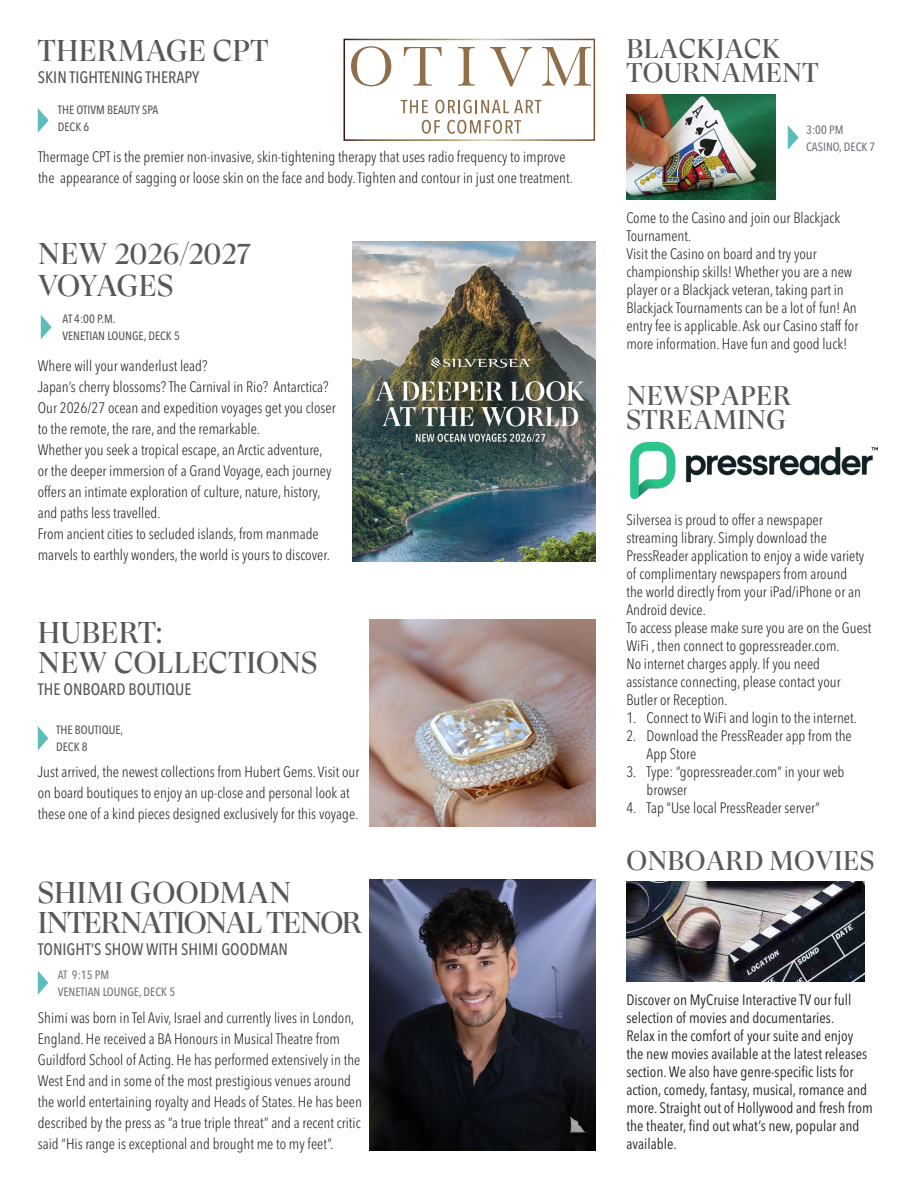
<style>
.page{position:relative;width:918px;height:1188px;background:#fff}
.page>*{position:absolute;margin:0;border:0;box-sizing:border-box;transform-origin:0 0}
.t1{font:30px/31.5px "GT Super Display";color:#57585a}
.t2{font:30px "GT Super Display";letter-spacing:-.04em;color:#57585a}
.t3{font:27px/24px "GT Super Display";letter-spacing:.01em;color:#57585a}
.t4{font:500 condensed 16.5px "Avenir Next LT Pro";color:#57585a}
.t5{font:300 condensed 15px/18px "Avenir Next LT Pro";color:#231f20}
.t6{font:condensed 15px/18px "Avenir Next LT Pro";color:#231f20}
.t7{font:500 condensed 12px/16.5px "Avenir Next LT Pro";color:#57585a}
.t8{font:500 condensed 12px/16.5px "Avenir Next LT Pro";color:#72767c}
</style>
<div class="page">
<img style="left:626px;top:881px;width:239px;height:100px">
<svg style="left:404px;top:47px;width:38px;height:39px"></svg>
<svg style="left:351px;top:46px;width:40px;height:40px"></svg>
<svg style="left:458px;top:47px;width:17px;height:39px"></svg>
<svg style="left:542px;top:47px;width:49px;height:39px"></svg>
<svg style="left:490px;top:47px;width:42px;height:40px"></svg>
<svg style="left:401px;top:100px;width:27px;height:13px"></svg>
<svg style="left:435px;top:100px;width:106px;height:14px"></svg>
<svg style="left:422px;top:120px;width:18px;height:14px"></svg>
<svg style="left:447px;top:120px;width:74px;height:14px"></svg>
<div style="left:344px;top:39px;width:251px;height:102px;border:2px solid #fff"></div>
<svg style="left:38px;top:108px;width:11px;height:25px"></svg>
<svg style="left:41px;top:315px;width:11px;height:24px"></svg>
<img style="left:352px;top:242px;width:243px;height:319px">
<svg style="left:788px;top:125px;width:11px;height:25px"></svg>
<img style="left:627px;top:94px;width:148px;height:106px">
<svg style="left:38px;top:726px;width:10px;height:24px"></svg>
<img style="left:370px;top:620px;width:225px;height:206px">
<img style="left:631px;top:443px;width:247px;height:55px">
<svg style="left:38px;top:971px;width:10px;height:24px"></svg>
<img style="left:370px;top:880px;width:225px;height:270px">
<p class="t1" style="left:38px;top:35px;width:232px">THERMAGE CPT</p>
<p class="t4" style="left:38px;top:67px;width:163px">SKIN TIGHTENING THERAPY</p>
<p class="t7" style="left:58px;top:102px;width:102px">THE OTIVM BEAUTY SPA<br>DECK 6</p>
<p class="t5" style="left:38px;top:146px;width:536px;line-height:21px">Thermage CPT is the premier non-invasive, skin-tightening therapy that uses radio frequency to improve the appearance of sagging or loose skin on the face and body. Tighten and contour in just one treatment.</p>
<p class="t1" style="left:38px;top:239px;width:215px">NEW 2026/2027<br>VOYAGES</p>
<p class="t7" style="left:62px;top:311px;width:119px">AT 4:00 P.M.<br>VENETIAN LOUNGE, DECK 5</p>
<p class="t5" style="left:38px;top:357px;width:171px">Where will your wanderlust lead?</p>
<p class="t5" style="left:38px;top:378px;width:292px">Japan’s cherry blossoms? The Carnival in Rio? Antarctica?</p>
<p class="t5" style="left:38px;top:397px;width:299px;line-height:21px">Our 2026/27 ocean and expedition voyages get you closer to the remote, the rare, and the remarkable.</p>
<p class="t5" style="left:38px;top:439px;width:295px;line-height:21px">Whether you seek a tropical escape, an Arctic adventure, or the deeper immersion of a Grand Voyage, each journey offers an intimate exploration of culture, nature, history, and paths less travelled.</p>
<p class="t5" style="left:38px;top:523px;width:294px;line-height:21px">From ancient cities to secluded islands, from manmade marvels to earthly wonders, the world is yours to discover.</p>
<p class="t1" style="left:38px;top:618px;width:281px;line-height:30px">HUBERT:<br>NEW COLLECTIONS</p>
<p class="t4" style="left:38px;top:679px;width:155px">THE ONBOARD BOUTIQUE</p>
<p class="t7" style="left:56px;top:722px;width:69px">THE BOUTIQUE,<br>DECK 8</p>
<p class="t5" style="left:38px;top:761px;width:323px;line-height:21px">Just arrived, the newest collections from Hubert Gems. Visit our on board boutiques to enjoy an up-close and personal look at these one of a kind pieces designed exclusively for this voyage.</p>
<p class="t1" style="left:38px;top:878px;width:255px">SHIMI GOODMAN</p>
<p class="t2" style="left:38px;top:907px;width:326px">INTERNATIONAL TENOR</p>
<p class="t4" style="left:38px;top:940px;width:252px">TONIGHT’S SHOW WITH SHIMI GOODMAN</p>
<p class="t8" style="left:58px;top:967px;width:119px">AT 9:15 PM<br>VENETIAN LOUNGE, DECK 5</p>
<p class="t5" style="left:38px;top:1007px;width:326px;line-height:21px">Shimi was born in Tel Aviv, Israel and currently lives in London, England. He received a BA Honours in Musical Theatre from Guildford School of Acting. He has performed extensively in the West End and in some of the most prestigious venues around the world entertaining royalty and Heads of States. He has been described by the press as “a true triple threat” and a recent critic said “His range is exceptional and brought me to my feet”.</p>
<p class="t3" style="left:627px;top:38px;width:156px">BLACKJACK</p>
<p class="t3" style="left:627px;top:62px;width:194px">TOURNAMENT</p>
<p class="t8" style="left:806px;top:122px;width:71px">3:00 PM<br>CASINO, DECK 7</p>
<p class="t5" style="left:626px;top:209px;width:215px">Come to the Casino and join our Blackjack<br>Tournament.</p>
<p class="t5" style="left:626px;top:245px;width:233px">Visit the Casino on board and try your championship skills! Whether you are a new player or a Blackjack veteran, taking part in Blackjack Tournaments can be a lot of fun! An entry fee is applicable. Ask our Casino staff for more information. Have fun and good luck!</p>
<p class="t3" style="left:627px;top:385px;width:166px">NEWSPAPER<br>STREAMING</p>
<p class="t5" style="left:626px;top:511px;width:240px">Silversea is proud to offer a newspaper streaming library. Simply download the PressReader application to enjoy a wide variety of complimentary newspapers from around the world directly from your iPad/iPhone or an Android device.</p>
<p class="t5" style="left:626px;top:619px;width:247px">To access please make sure you are on the Guest<br>WiFi , then connect to gopressreader.com.</p>
<p class="t5" style="left:626px;top:655px;width:216px">No internet charges apply. If you need assistance connecting, please contact your<br>Butler or Reception.</p>
<p class="t5" style="left:626px;top:709px;width:232px">1. Connect to WiFi and login to the internet.</p>
<p class="t5" style="left:647px;top:727px;width:207px;text-indent:-20px">2. Download the PressReader app from the<br>App Store</p>
<p class="t5" style="left:647px;top:763px;width:199px;text-indent:-20px">3. Type: “gopressreader.com” in your web browser</p>
<p class="t5" style="left:626px;top:799px;width:195px">4. Tap “Use local PressReader server”</p>
<p class="t3" style="left:627px;top:850px;width:249px">ONBOARD MOVIES</p>
<p class="t6" style="left:626px;top:990px;width:248px">Discover on MyCruise Interactive TV our full selection of movies and documentaries.<br>Relax in the comfort of your suite and enjoy the new movies available at the latest releases section. We also have genre-specific lists for action, comedy, fantasy, musical, romance and more. Straight out of Hollywood and fresh from the theater, find out what’s new, popular and available.</p>
</div>
